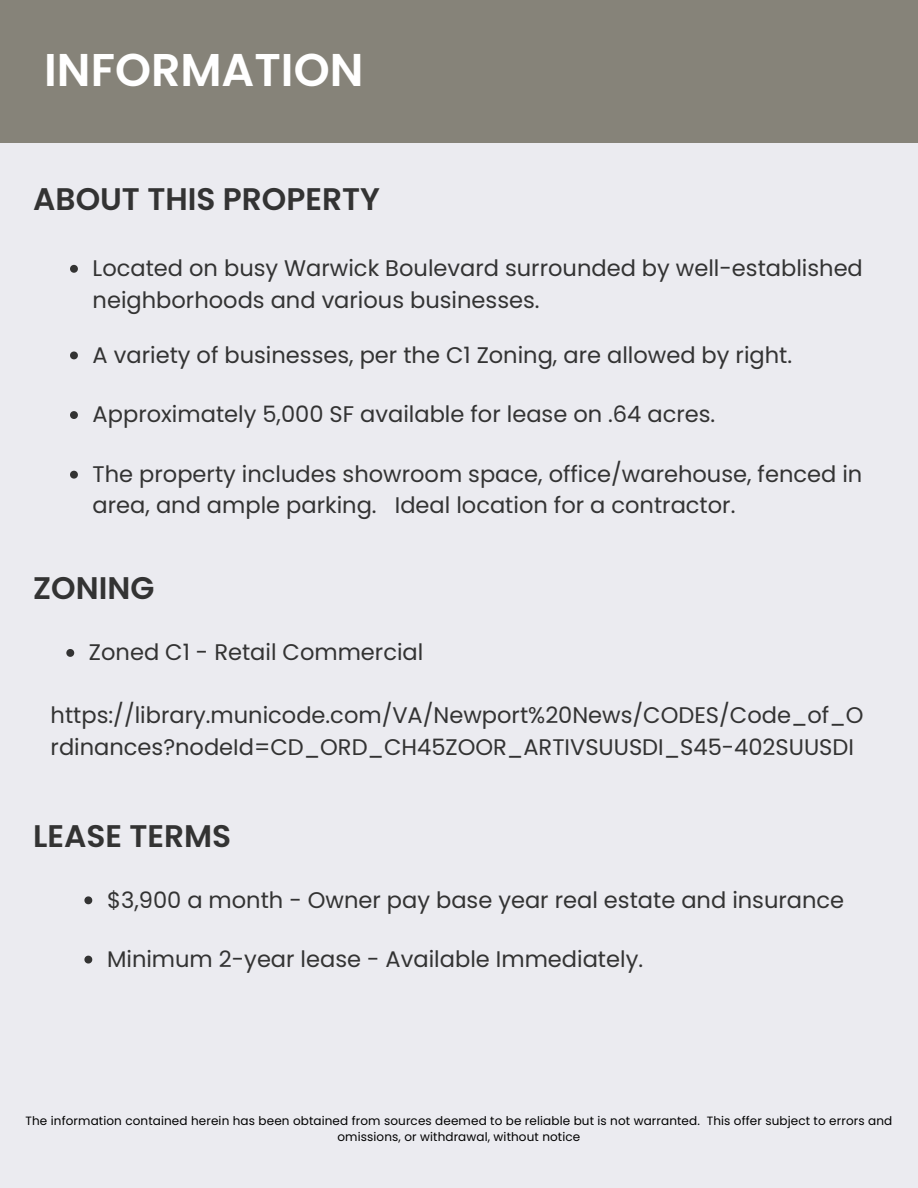
<style>
.page{position:relative;width:918px;height:1188px;background:#ebebf0}
.page>*{position:absolute;margin:0;border:0;box-sizing:border-box;transform-origin:0 0}
.t1{font:600 45.9px "Poppins";color:#fff}
.t2{font:600 31.2px "Poppins";color:#333}
.t3{font:22.5px/31.5px "Poppins";color:#333}
.t4{font:12px/16px "Poppins";letter-spacing:.01em;color:#000;text-align:center}
</style>
<div class="page">
<div style="left:0;top:0;width:918px;height:142px;background:#868379"></div>
<svg style="left:70px;top:265px;width:8px;height:8px"></svg>
<svg style="left:66px;top:649px;width:8px;height:8px"></svg>
<svg style="left:70px;top:471px;width:8px;height:8px"></svg>
<svg style="left:70px;top:411px;width:8px;height:8px"></svg>
<svg style="left:84px;top:956px;width:8px;height:8px"></svg>
<svg style="left:84px;top:896px;width:8px;height:8px"></svg>
<svg style="left:70px;top:352px;width:8px;height:7px"></svg>
<p class="t1" style="left:44px;top:38px;width:321px">INFORMATION</p>
<h1 class="t2" style="left:33px;top:177px;width:348px">ABOUT THIS PROPERTY</h1>
<h2 class="t3" style="left:93px;top:253px;width:772px">Located on busy Warwick Boulevard surrounded by well-established neighborhoods and various businesses.</h2>
<p class="t3" style="left:93px;top:339px;width:701px">A variety of businesses, per the C1 Zoning, are allowed by right.</p>
<p class="t3" style="left:93px;top:399px;width:624px">Approximately 5,000 SF available for lease on .64 acres.</p>
<p class="t3" style="left:93px;top:458px;width:771px">The property includes showroom space, office/warehouse, fenced in area, and ample parking. Ideal location for a contractor.</p>
<p class="t2" style="left:33px;top:566px;width:123px">ZONING</p>
<p class="t3" style="left:89px;top:637px;width:336px">Zoned C1 - Retail Commercial</p>
<p class="t3" style="left:51px;top:700px;width:815px">https://library.municode.com/VA/Newport%20News/CODES/Code_of_O rdinances?nodeId=CD_ORD_CH45ZOOR_ARTIVSUUSDI_S45-402SUUSDI</p>
<h2 class="t2" style="left:33px;top:814px;width:200px">LEASE TERMS</h2>
<h2 class="t3" style="left:107px;top:884px;width:739px">$3,900 a month - Owner pay base year real estate and insurance</h2>
<h3 class="t3" style="left:107px;top:943px;width:538px">Minimum 2-year lease - Available Immediately.</h3>
<p class="t4" style="left:26px;top:1113px;width:868px">The information contained herein has been obtained from sources deemed to be reliable but is not warranted. This offer subject to errors and omissions, or withdrawal, without notice</p>
</div>
